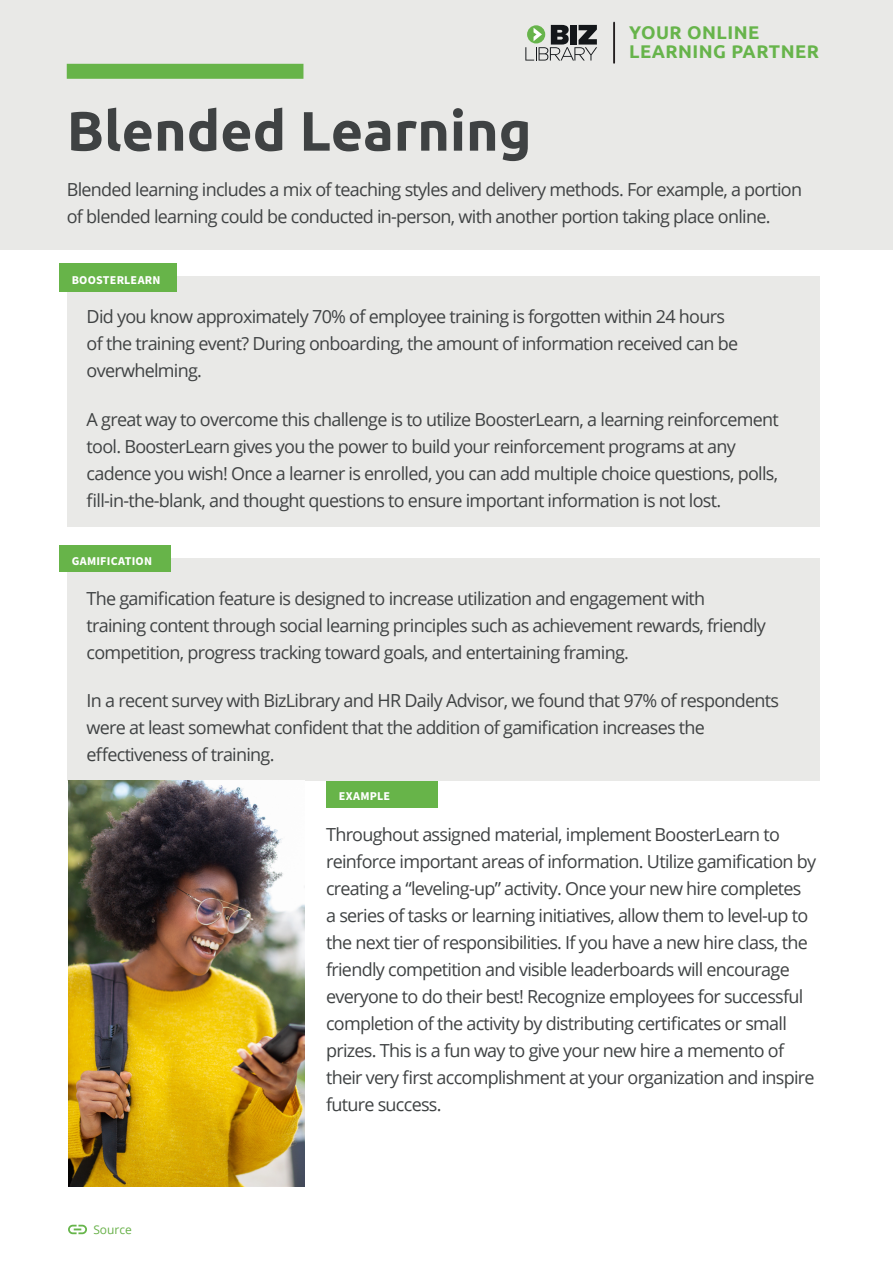
<style>
.page{position:relative;width:893px;height:1263px;background:#fff}
.page>*{position:absolute;margin:0;border:0;box-sizing:border-box;transform-origin:0 0}
._49_Header_black_Tit{font:700 55.5px "Ubuntu";color:#3f4243}
.t1{font:700 18.45px/19.2px "Ubuntu";letter-spacing:.025em;color:#67b44b}
._11_Content_black_Ti{font:18px/27px "Open Sans";letter-spacing:-.04em;color:#3f4243}
._8_Content_black_Sou{font:700 12px "Source Sans Pro";letter-spacing:.02em;color:#fff}
.t2{font:12px "Open Sans";color:#68b149}
</style>
<div class="page">
<div style="left:67px;top:277px;width:752px;height:250px;background:#e9e9e7"></div>
<div style="left:67px;top:558px;width:752px;height:223px;background:#e9e9e7"></div>
<div style="left:59px;top:264px;width:117px;height:28px;background:#67b449"></div>
<div style="left:59px;top:545px;width:112px;height:27px;background:#67b449"></div>
<div style="left:326px;top:781px;width:112px;height:26px;background:#67b449"></div>
<div style="left:0;top:0;width:893px;height:250px;background:#e9e9e7"></div>
<svg style="left:525px;top:25px;width:72px;height:36px"></svg>
<hr style="left:613px;top:23px;width:2px;height:40px;background:#231f20">
<div style="left:67px;top:64px;width:236px;height:15px;background:#67b449"></div>
<img style="left:68px;top:781px;width:237px;height:405px">
<svg style="left:68px;top:1225px;width:19px;height:9px"></svg>
<p class="t1" style="left:629px;top:22px;width:191px">YOUR ONLINE<br>LEARNING PARTNER</p>
<p class="_49_Header_black_Tit" style="left:67px;top:97px;width:466px">Blended Learning</p>
<p class="_11_Content_black_Ti" style="left:67px;top:176px;width:737px">Blended learning includes a mix of teaching styles and delivery methods. For example, a portion of blended learning could be conducted in-person, with another portion taking place online.</p>
<p class="_8_Content_black_Sou" style="left:72px;top:272px;width:90px">BOOSTERLEARN</p>
<p class="_11_Content_black_Ti" style="left:87px;top:303px;width:653px">Did you know approximately 70% of employee training is forgotten within 24 hours of the training event? During onboarding, the amount of information received can be overwhelming.</p>
<p class="_11_Content_black_Ti" style="left:87px;top:405px;width:694px">A great way to overcome this challenge is to utilize BoosterLearn, a learning reinforcement tool. BoosterLearn gives you the power to build your reinforcement programs at any cadence you wish! Once a learner is enrolled, you can add multiple choice questions, polls, fill-in-the-blank, and thought questions to ensure important information is not lost.</p>
<p class="_8_Content_black_Sou" style="left:72px;top:553px;width:82px">GAMIFICATION</p>
<p class="_11_Content_black_Ti" style="left:87px;top:585px;width:681px">The gamification feature is designed to increase utilization and engagement with training content through social learning principles such as achievement rewards, friendly competition, progress tracking toward goals, and entertaining framing.</p>
<p class="_11_Content_black_Ti" style="left:87px;top:687px;width:694px">In a recent survey with BizLibrary and HR Daily Advisor, we found that 97% of respondents were at least somewhat confident that the addition of gamification increases the effectiveness of training.</p>
<p class="_8_Content_black_Sou" style="left:339px;top:788px;width:53px">EXAMPLE</p>
<p class="t2" style="left:93px;top:1221px;width:40px">Source</p>
<p class="_11_Content_black_Ti" style="left:326px;top:820px;width:492px">Throughout assigned material, implement BoosterLearn to reinforce important areas of information. Utilize gamification by creating a “leveling-up” activity. Once your new hire completes<br>a series of tasks or learning initiatives, allow them to level-up to the next tier of responsibilities. If you have a new hire class, the friendly competition and visible leaderboards will encourage everyone to do their best! Recognize employees for successful completion of the activity by distributing certificates or small prizes. This is a fun way to give your new hire a memento of their very first accomplishment at your organization and inspire future success.</p>
</div>
